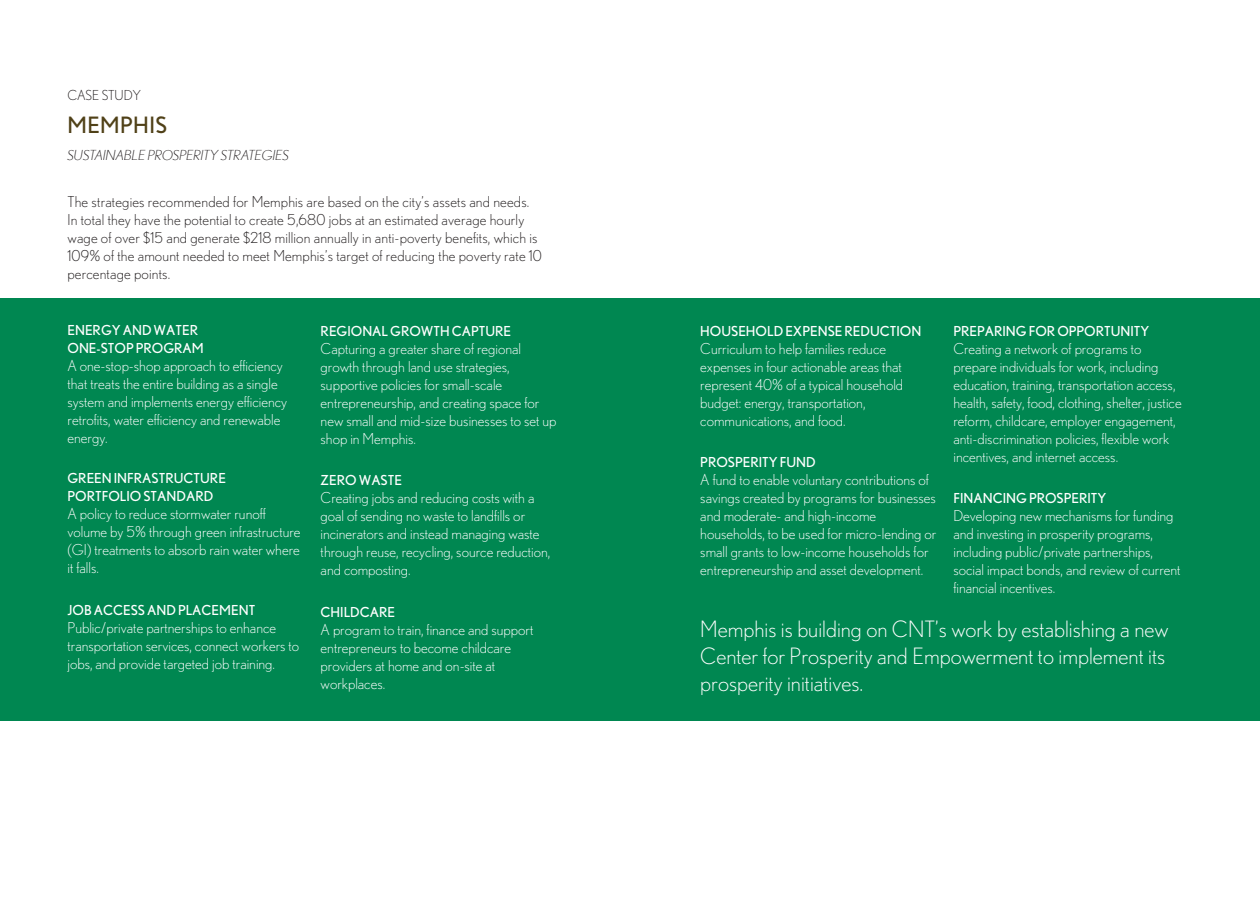
<style>
.page{position:relative;width:1260px;height:900px;background:#fff}
.page>*{position:absolute;margin:0;border:0;box-sizing:border-box;transform-origin:0 0}
.t1{font:300 22.5px/27px "Nobel";color:#fff}
.t2{font:500 22.5px "Nobel";letter-spacing:.02em;color:#504118}
.t3{font:300 15px/18px "Nobel";color:#fff}
.t4{font:300 15px/18px "Nobel";letter-spacing:.01em;color:#231f20}
.t5{font:500 13.75px/18px "Nobel";color:#fff}
.t6{font:italic 300 13.75px "Nobel";letter-spacing:-.01em;color:#231f20}
.t7{font:300 13.75px "Nobel";letter-spacing:-.01em;color:#231f20}
</style>
<div class="page">
<div style="left:0;top:298px;width:1260px;height:423px;background:#008751"></div>
<p class="t7" style="left:68px;top:87px;width:75px">CASE STUDY</p>
<p class="t2" style="left:68px;top:112px;width:101px">MEMPHIS</p>
<p class="t6" style="left:68px;top:147px;width:223px">SUSTAINABLE PROSPERITY STRATEGIES</p>
<p class="t4" style="left:68px;top:192px;width:476px">The strategies recommended for Memphis are based on the city’s assets and needs.<br>In total they have the potential to create 5,680 jobs at an estimated average hourly wage of over $15 and generate $218 million annually in anti-poverty benefits, which is 109% of the amount needed to meet Memphis’s target of reducing the poverty rate 10 percentage points.</p>
<p class="t5" style="left:68px;top:321px;width:138px">ENERGY AND WATER<br>ONE-STOP PROGRAM</p>
<p class="t3" style="left:68px;top:356px;width:221px">A one-stop-shop approach to efficiency that treats the entire building as a single system and implements energy efficiency retrofits, water efficiency and renewable energy.</p>
<p class="t5" style="left:68px;top:469px;width:160px">GREEN INFRASTRUCTURE<br>PORTFOLIO STANDARD</p>
<p class="t3" style="left:68px;top:504px;width:235px">A policy to reduce stormwater runoff volume by 5% through green infrastructure (GI) treatments to absorb rain water where it falls.</p>
<p class="t5" style="left:68px;top:600px;width:189px">JOB ACCESS AND PLACEMENT</p>
<p class="t3" style="left:68px;top:618px;width:233px">Public/private partnerships to enhance transportation services, connect workers to jobs, and provide targeted job training.</p>
<p class="t5" style="left:321px;top:322px;width:192px">REGIONAL GROWTH CAPTURE</p>
<p class="t3" style="left:321px;top:339px;width:237px">Capturing a greater share of regional growth through land use strategies, supportive policies for small-scale entrepreneurship, and creating space for new small and mid-size businesses to set up shop in Memphis.</p>
<p class="t5" style="left:321px;top:471px;width:83px">ZERO WASTE</p>
<p class="t3" style="left:321px;top:489px;width:231px">Creating jobs and reducing costs with a goal of sending no waste to landfills or incinerators and instead managing waste through reuse, recycling, source reduction, and composting.</p>
<p class="t5" style="left:321px;top:603px;width:76px">CHILDCARE</p>
<p class="t3" style="left:321px;top:621px;width:214px">A program to train, finance and support entrepreneurs to become childcare providers at home and on-site at workplaces.</p>
<p class="t5" style="left:700px;top:322px;width:223px">HOUSEHOLD EXPENSE REDUCTION</p>
<p class="t3" style="left:700px;top:339px;width:204px">Curriculum to help families reduce expenses in four actionable areas that represent 40% of a typical household budget: energy, transportation, communications, and food.</p>
<p class="t5" style="left:700px;top:453px;width:117px">PROSPERITY FUND</p>
<p class="t3" style="left:700px;top:471px;width:238px">A fund to enable voluntary contributions of savings created by programs for businesses and moderate- and high-income households, to be used for micro-lending or small grants to low-income households for entrepreneurship and asset development.</p>
<p class="t5" style="left:953px;top:322px;width:198px">PREPARING FOR OPPORTUNITY</p>
<p class="t3" style="left:953px;top:339px;width:230px">Creating a network of programs to prepare individuals for work, including education, training, transportation access, health, safety, food, clothing, shelter, justice reform, childcare, employer engagement, anti-discrimination policies, flexible work incentives, and internet access.</p>
<p class="t5" style="left:953px;top:489px;width:154px">FINANCING PROSPERITY</p>
<p class="t3" style="left:953px;top:507px;width:229px">Developing new mechanisms for funding and investing in prosperity programs, including public/private partnerships, social impact bonds, and review of current financial incentives.</p>
<p class="t1" style="left:700px;top:615px;width:470px">Memphis is building on CNT’s work by establishing a new<br>Center for Prosperity and Empowerment to implement its prosperity initiatives.</p>
</div>
